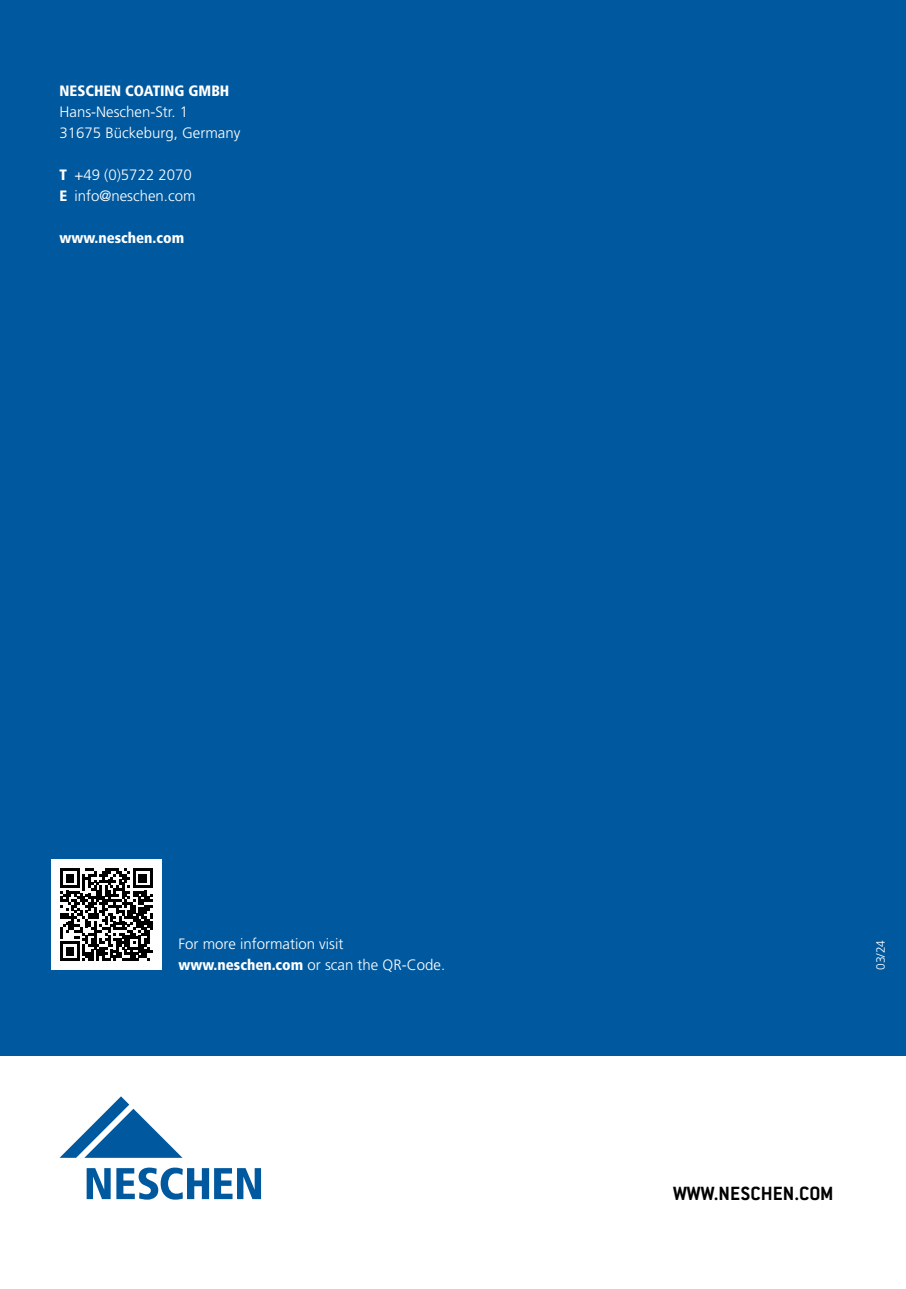
<style>
.page{position:relative;width:906px;height:1289px;background:#fff}
.page>*{position:absolute;margin:0;border:0;box-sizing:border-box;transform-origin:0 0}
.t1{font:700 21px "Conduit ITC Std";color:#000}
.t2{font:300 15px/21px "Frutiger LT Std";color:#fff}
.t3{font:900 condensed 15px "Frutiger LT Std";color:#fff}
.t4{font:300 12px "Frutiger LT Std";color:#fff}
.s1{font-weight:900;font-stretch:condensed}
</style>
<div class="page">
<div style="left:0;top:0;width:906px;height:1054px;background:#00599f"></div>
<div style="left:51px;top:859px;width:111px;height:110px;background:#fff"></div>
<svg style="left:60px;top:868px;width:93px;height:92px"></svg>
<svg style="left:60px;top:1096px;width:122px;height:61px"></svg>
<svg style="left:87px;top:1167px;width:174px;height:32px"></svg>
<p class="t3" style="left:60px;top:82px;width:171px">NESCHEN COATING GMBH</p>
<p class="t2" style="left:60px;top:102px;width:182px">Hans-Neschen-Str. 1<br>31675 Bückeburg, Germany</p>
<p class="t2" style="left:60px;top:165px;width:138px"><span class="s1">T</span> +49 (0)5722 2070<br><span class="s1">E</span> info@neschen.com</p>
<p class="t3" style="left:60px;top:229px;width:126px">www.neschen.com</p>
<p class="t2" style="left:179px;top:933px;width:268px">For more information visit <span class="s1">www.neschen.com</span> or scan the QR-Code.</p>
<p class="t4" style="left:873px;top:969px;width:32px;rotate:-90deg">03/24</p>
<h1 class="t1" style="left:673px;top:1180px;width:162px">WWW.NESCHEN.COM</h1>
</div>
